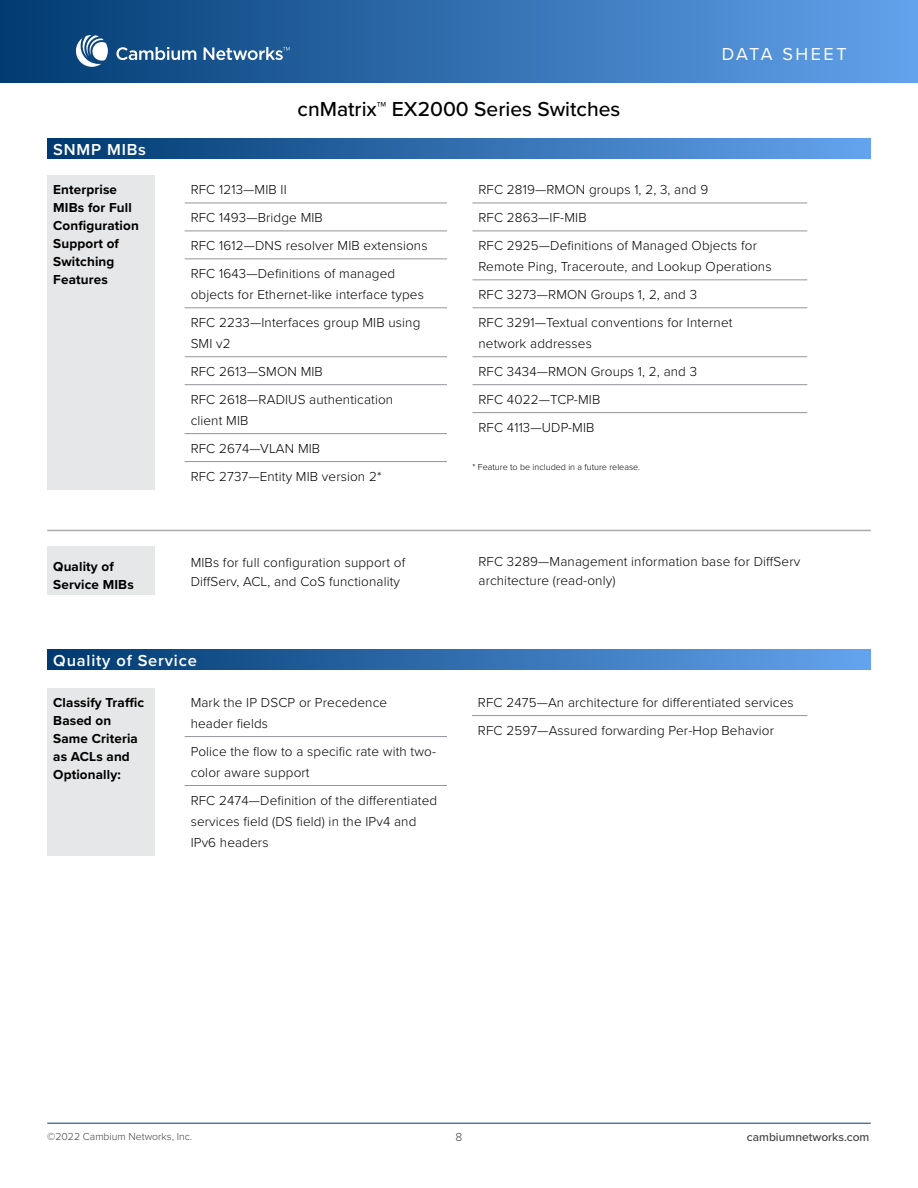
<style>
.page{position:relative;width:918px;height:1188px;background:#fff}
.page>*{position:absolute;margin:0;border:0;box-sizing:border-box;transform-origin:0 0}
.t1{font:500 21px "Proxima Nova";color:#000}
.t2{font:18px "Proxima Nova";letter-spacing:.14em;color:#fff}
.t3{font:600 16.5px "Proxima Nova";letter-spacing:.05em;color:#fff}
.t4{font:300 13.5px/21px "Proxima Nova";letter-spacing:.01em;color:#000}
.t5{font:700 13.5px/18px "Proxima Nova";letter-spacing:.01em;color:#000}
.t6{font:500 12px "Proxima Nova";color:#414042}
.t7{font:300 12px "Proxima Nova";color:#414042}
.t8{font:300 10.5px "Proxima Nova";color:#414042}
.t9{font:300 9px "Proxima Nova";color:#000}
</style>
<div class="page">
<hr style="left:47px;top:1123px;width:824px;height:1px;background:#003a70">
<div style="left:0;top:0;width:918px;height:82px;background:linear-gradient(to right,#013b71,#63a2ec)"></div>
<svg style="left:116px;top:47px;width:224px;height:23px;background:#3c6ea1"></svg>
<svg style="left:66px;top:35px;width:42px;height:44px"></svg>
<div style="left:47px;top:138px;width:824px;height:21px;background:linear-gradient(to right,#00396f,#64a3ee)"></div>
<div style="left:47px;top:175px;width:107px;height:315px;background:#e6e7e8"></div>
<hr style="left:185px;top:203px;width:262px;height:1px;background:#939598">
<hr style="left:185px;top:231px;width:262px;height:1px;background:#939598">
<hr style="left:185px;top:259px;width:262px;height:1px;background:#939598">
<hr style="left:185px;top:308px;width:262px;height:1px;background:#939598">
<hr style="left:185px;top:356px;width:262px;height:1px;background:#939598">
<hr style="left:185px;top:384px;width:262px;height:1px;background:#939598">
<hr style="left:185px;top:433px;width:262px;height:1px;background:#939598">
<hr style="left:185px;top:461px;width:262px;height:1px;background:#939598">
<hr style="left:472px;top:203px;width:335px;height:1px;background:#939598">
<hr style="left:472px;top:231px;width:335px;height:1px;background:#939598">
<hr style="left:472px;top:280px;width:335px;height:1px;background:#939598">
<hr style="left:472px;top:308px;width:335px;height:1px;background:#939598">
<hr style="left:472px;top:356px;width:335px;height:1px;background:#939598">
<hr style="left:472px;top:384px;width:335px;height:1px;background:#939598">
<hr style="left:472px;top:412px;width:335px;height:1px;background:#939598">
<hr style="left:47px;top:530px;width:824px;height:1px;background:#a7a9ac">
<div style="left:47px;top:547px;width:107px;height:48px;background:#e6e7e8"></div>
<div style="left:47px;top:649px;width:824px;height:21px;background:linear-gradient(to right,#00396f,#64a3ee)"></div>
<div style="left:47px;top:688px;width:107px;height:167px;background:#e6e7e8"></div>
<hr style="left:185px;top:736px;width:262px;height:1px;background:#939598">
<hr style="left:185px;top:785px;width:262px;height:1px;background:#939598">
<hr style="left:472px;top:715px;width:335px;height:1px;background:#939598">
<h1 class="t1" style="left:298px;top:94px;width:324px">cnMatrix™ EX2000 Series Switches</h1>
<h2 class="t2" style="left:722px;top:41px;width:126px">DATA SHEET</h2>
<p class="t3" style="left:53px;top:137px;width:94px">SNMP MIBs</p>
<p class="t5" style="left:53px;top:181px;width:87px">Enterprise<br>MIBs for Full<br>Configuration<br>Support of<br>Switching<br>Features</p>
<p class="t4" style="left:191px;top:179px;width:98px">RFC 1213—MIB II</p>
<p class="t4" style="left:191px;top:207px;width:134px">RFC 1493—Bridge MIB</p>
<p class="t4" style="left:191px;top:234px;width:238px">RFC 1612—DNS resolver MIB extensions</p>
<p class="t4" style="left:191px;top:262px;width:235px">RFC 1643—Definitions of managed objects for Ethernet-like interface types</p>
<p class="t4" style="left:191px;top:311px;width:231px">RFC 2233—Interfaces group MIB using<br>SMI v2</p>
<p class="t4" style="left:191px;top:360px;width:134px">RFC 2613—SMON MIB</p>
<p class="t4" style="left:191px;top:388px;width:204px">RFC 2618—RADIUS authentication</p>
<p class="t4" style="left:191px;top:409px;width:59px">client MIB</p>
<p class="t4" style="left:191px;top:437px;width:131px">RFC 2674—VLAN MIB</p>
<p class="t4" style="left:191px;top:465px;width:192px">RFC 2737—Entity MIB version 2*</p>
<p class="t4" style="left:478px;top:179px;width:231px">RFC 2819—RMON groups 1, 2, 3, and 9</p>
<p class="t4" style="left:478px;top:207px;width:110px">RFC 2863—IF-MIB</p>
<p class="t4" style="left:478px;top:234px;width:280px">RFC 2925—Definitions of Managed Objects for</p>
<p class="t4" style="left:478px;top:255px;width:295px">Remote Ping, Traceroute, and Lookup Operations</p>
<p class="t4" style="left:478px;top:283px;width:220px">RFC 3273—RMON Groups 1, 2, and 3</p>
<p class="t4" style="left:478px;top:311px;width:256px">RFC 3291—Textual conventions for Internet</p>
<p class="t4" style="left:478px;top:332px;width:115px">network addresses</p>
<p class="t4" style="left:478px;top:360px;width:220px">RFC 3434—RMON Groups 1, 2, and 3</p>
<p class="t4" style="left:478px;top:388px;width:123px">RFC 4022—TCP-MIB</p>
<p class="t4" style="left:478px;top:416px;width:117px">RFC 4113—UDP-MIB</p>
<p class="t9" style="left:472px;top:461px;width:169px">* Feature to be included in a future release.</p>
<p class="t5" style="left:53px;top:557px;width:82px">Quality of<br>Service MIBs</p>
<p class="t4" style="left:191px;top:552px;width:216px;line-height:18.8px">MIBs for full configuration support of<br>DiffServ, ACL, and CoS functionality</p>
<p class="t4" style="left:478px;top:551px;width:323px;line-height:18.8px">RFC 3289—Management information base for DiffServ architecture (read-only)</p>
<p class="t3" style="left:53px;top:648px;width:145px">Quality of Service</p>
<p class="t5" style="left:53px;top:693px;width:92px">Classify Traffic<br>Based on<br>Same Criteria as ACLs and<br>Optionally:</p>
<p class="t4" style="left:191px;top:691px;width:198px">Mark the IP DSCP or Precedence</p>
<p class="t4" style="left:191px;top:712px;width:79px">header fields</p>
<p class="t4" style="left:191px;top:740px;width:247px">Police the flow to a specific rate with two&shy;color aware support</p>
<p class="t4" style="left:191px;top:789px;width:248px">RFC 2474—Definition of the differentiated services field (DS field) in the IPv4 and<br>IPv6 headers</p>
<p class="t4" style="left:478px;top:691px;width:317px">RFC 2475—An architecture for differentiated services</p>
<p class="t4" style="left:478px;top:719px;width:298px">RFC 2597—Assured forwarding Per-Hop Behavior</p>
<p class="t8" style="left:47px;top:1128px;width:146px">©2022 Cambium Networks, Inc.</p>
<p class="t7" style="left:456px;top:1128px;width:8px">8</p>
<p class="t6" style="left:747px;top:1128px;width:124px">cambiumnetworks.com</p>
</div>
